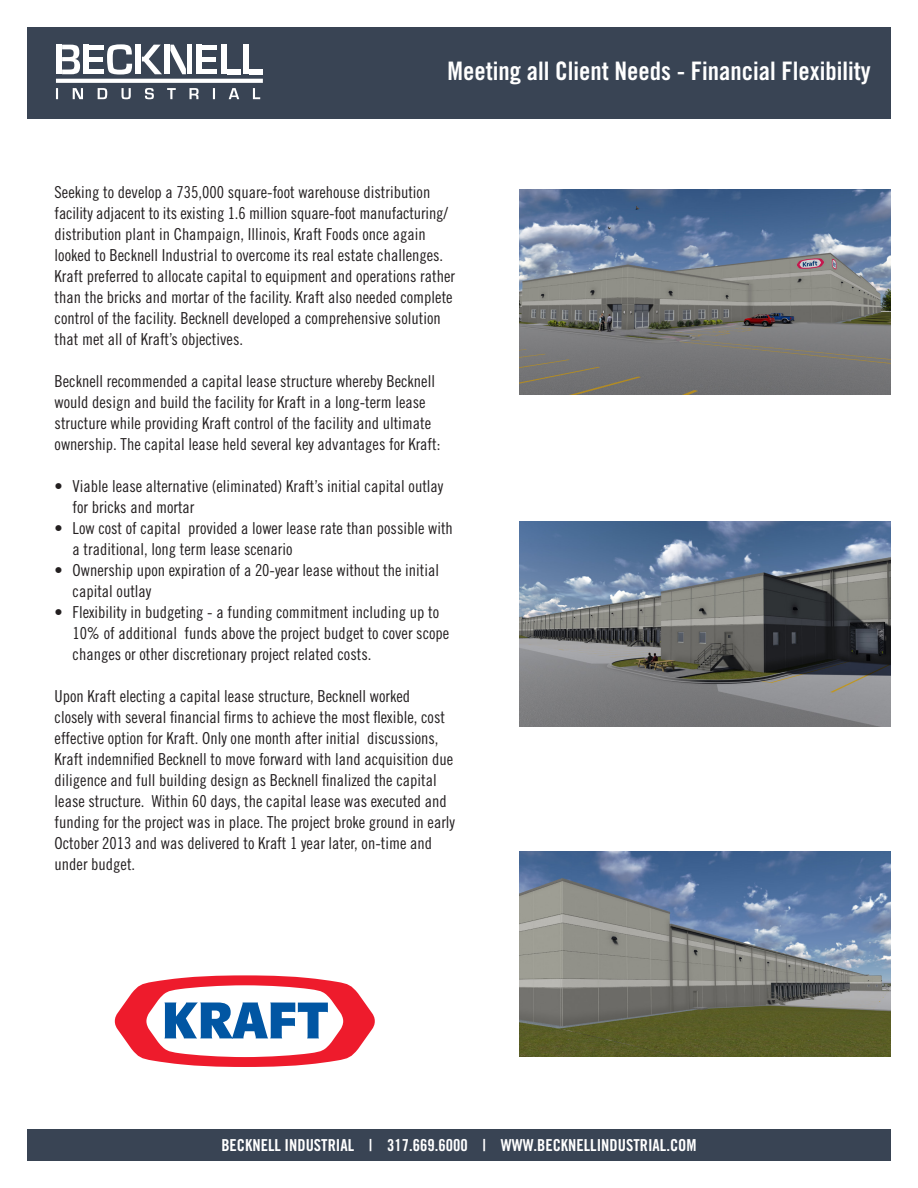
<style>
.page{position:relative;width:918px;height:1188px;background:#fff}
.page>*{position:absolute;margin:0;border:0;box-sizing:border-box;transform-origin:0 0}
.t1{font:25.5px "Trade Gothic LT Std Bd Cn 20";color:#fff}
.t2{font:16.5px/21px "Trade Gothic LT Std Cn 18";color:#231f20}
.t3{font:16.5px "Trade Gothic LT Std Bd Cn 20";color:#fff}
</style>
<div class="page">
<div style="left:27px;top:27px;width:864px;height:92px;background:#394454"></div>
<svg style="left:107px;top:44px;width:25px;height:31px"></svg>
<svg style="left:56px;top:79px;width:207px;height:4px"></svg>
<svg style="left:56px;top:88px;width:204px;height:11px"></svg>
<div style="left:56px;top:45px;width:5px;height:29px;background:#fff"></div>
<svg style="left:62px;top:45px;width:18px;height:29px"></svg>
<hr style="left:90px;top:45px;width:14px;height:4px;background:#fff">
<hr style="left:90px;top:57px;width:13px;height:4px;background:#fff">
<hr style="left:90px;top:70px;width:14px;height:4px;background:#fff">
<div style="left:84px;top:45px;width:5px;height:29px;background:#fff"></div>
<div style="left:136px;top:45px;width:5px;height:29px;background:#fff"></div>
<svg style="left:142px;top:45px;width:20px;height:29px"></svg>
<div style="left:164px;top:45px;width:5px;height:29px;background:#fff"></div>
<svg style="left:170px;top:45px;width:16px;height:29px"></svg>
<div style="left:187px;top:45px;width:5px;height:29px;background:#fff"></div>
<hr style="left:203px;top:45px;width:14px;height:4px;background:#fff">
<hr style="left:203px;top:57px;width:13px;height:4px;background:#fff">
<hr style="left:203px;top:70px;width:14px;height:4px;background:#fff">
<div style="left:196px;top:45px;width:6px;height:29px;background:#fff"></div>
<div style="left:221px;top:45px;width:5px;height:29px;background:#fff"></div>
<div style="left:227px;top:69px;width:14px;height:5px;background:#fff"></div>
<div style="left:243px;top:45px;width:6px;height:29px;background:#fff"></div>
<div style="left:250px;top:69px;width:13px;height:5px;background:#fff"></div>
<div style="left:27px;top:1130px;width:864px;height:31px;background:#394454"></div>
<svg style="left:114px;top:975px;width:261px;height:92px"></svg>
<img style="left:519px;top:851px;width:372px;height:205px">
<img style="left:519px;top:521px;width:372px;height:205px">
<img style="left:519px;top:189px;width:372px;height:205px">
<p class="t1" style="left:447px;top:55px;width:425px">Meeting all Client Needs - Financial Flexibility</p>
<p class="t2" style="left:55px;top:181px;width:377px">Seeking to develop a 735,000 square-foot warehouse distribution</p>
<p class="t2" style="left:55px;top:202px;width:402px">facility adjacent to its existing 1.6 million square-foot manufacturing/ distribution plant in Champaign, Illinois, Kraft Foods once again looked to Becknell Industrial to overcome its real estate challenges.<br>Kraft preferred to allocate capital to equipment and operations rather than the bricks and mortar of the facility. Kraft also needed complete control of the facility. Becknell developed a comprehensive solution that met all of Kraft’s objectives.</p>
<p class="t2" style="left:55px;top:370px;width:387px">Becknell recommended a capital lease structure whereby Becknell would design and build the facility for Kraft in a long-term lease structure while providing Kraft control of the facility and ultimate ownership. The capital lease held several key advantages for Kraft:</p>
<p class="t2" style="left:73px;top:475px;width:372px;text-indent:-18px">• Viable lease alternative (eliminated) Kraft’s initial capital outlay for bricks and mortar</p>
<p class="t2" style="left:73px;top:517px;width:382px;text-indent:-18px">• Low cost of capital provided a lower lease rate than possible with a traditional, long term lease scenario</p>
<p class="t2" style="left:73px;top:559px;width:368px;text-indent:-18px">• Ownership upon expiration of a 20-year lease without the initial capital outlay</p>
<p class="t2" style="left:73px;top:601px;width:378px;text-indent:-18px">• Flexibility in budgeting - a funding commitment including up to<br>10% of additional funds above the project budget to cover scope changes or other discretionary project related costs.</p>
<p class="t2" style="left:55px;top:685px;width:402px">Upon Kraft electing a capital lease structure, Becknell worked<br>closely with several financial firms to achieve the most flexible, cost effective option for Kraft. Only one month after initial discussions, Kraft indemnified Becknell to move forward with land acquisition due diligence and full building design as Becknell finalized the capital lease structure. Within 60 days, the capital lease was executed and funding for the project was in place. The project broke ground in early October 2013 and was delivered to Kraft 1 year later, on-time and under budget.</p>
<p class="t3" style="left:221px;top:1135px;width:477px">BECKNELL INDUSTRIAL | 317.669.6000 | WWW.BECKNELLINDUSTRIAL.COM</p>
</div>
